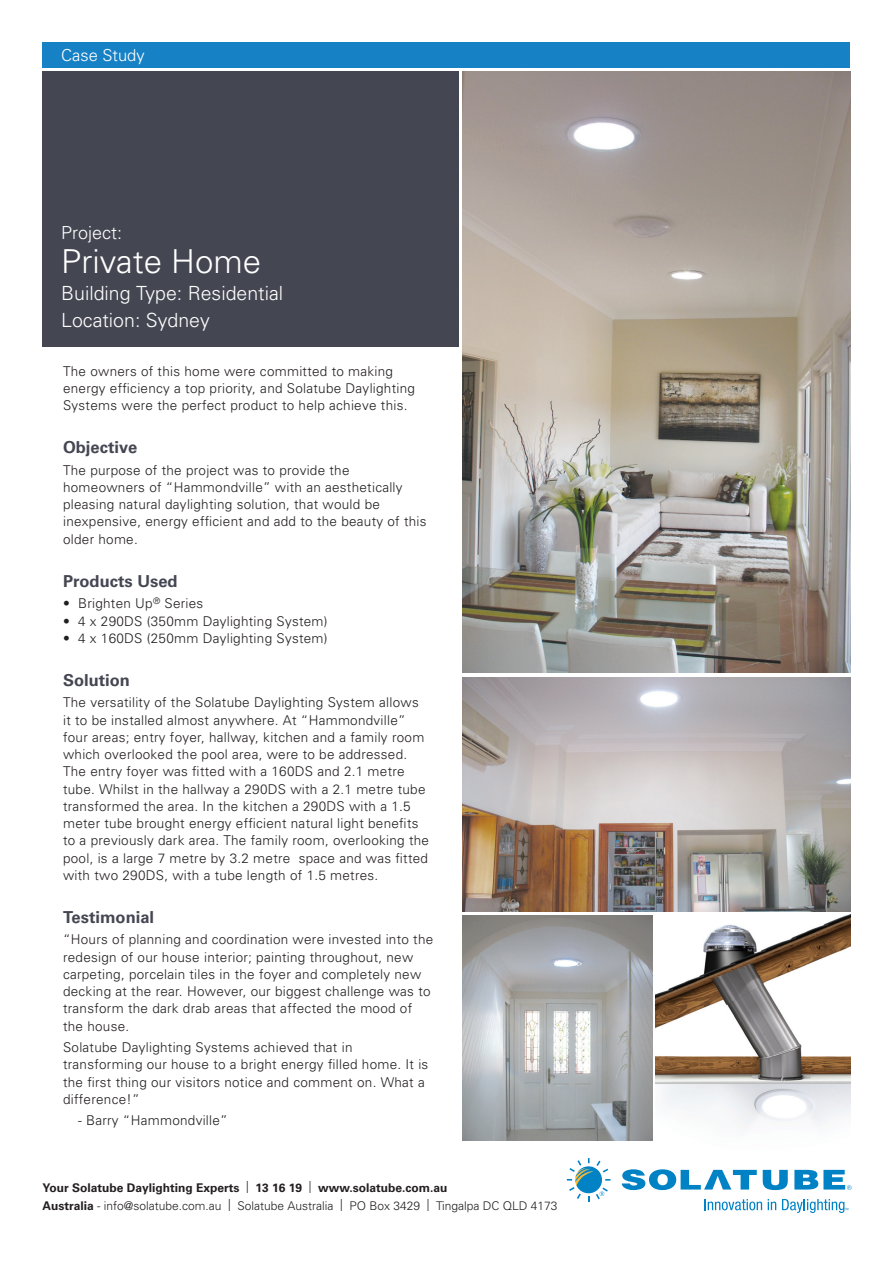
<style>
.page{position:relative;width:893px;height:1263px;background:#fff}
.page>*{position:absolute;margin:0;border:0;box-sizing:border-box;transform-origin:0 0}
.t1{font:300 33px "Univers";color:#fff}
.t2{font:300 19.5px/27px "Univers";color:#fff}
.t3{font:300 18px "Univers";color:#fff}
.t4{font:700 16.5px "Univers";color:#444652}
.t5{font:300 16.5px "Univers";color:#fff}
.t6{font:300 13.5px/17.2px "Univers";letter-spacing:.02em;color:#231f20}
.t7{font:300 12px/18px "Univers";color:#231f20}
.s1{font-weight:700}
</style>
<div class="page">
<img style="left:656px;top:911px;width:194px;height:295px">
<img style="left:462px;top:915px;width:190px;height:225px">
<div style="left:43px;top:43px;width:807px;height:25px;background:#1681c4"></div>
<div style="left:43px;top:72px;width:416px;height:275px;background:#444652"></div>
<svg style="left:622px;top:1169px;width:135px;height:21px"></svg>
<svg style="left:763px;top:1170px;width:25px;height:20px"></svg>
<svg style="left:567px;top:1158px;width:43px;height:43px"></svg>
<svg style="left:794px;top:1170px;width:57px;height:20px"></svg>
<svg style="left:705px;top:1199px;width:57px;height:11px"></svg>
<svg style="left:768px;top:1199px;width:8px;height:11px"></svg>
<svg style="left:782px;top:1199px;width:66px;height:14px"></svg>
<img style="left:462px;top:72px;width:388px;height:601px">
<img style="left:462px;top:677px;width:388px;height:234px">
<p class="t5" style="left:61px;top:45px;width:85px">Case Study</p>
<h3 class="t3" style="left:61px;top:222px;width:63px">Project:</h3>
<h1 class="t1" style="left:61px;top:242px;width:201px">Private Home</h1>
<h2 class="t2" style="left:61px;top:280px;width:223px">Building Type: Residential<br>Location: Sydney</h2>
<p class="t6" style="left:63px;top:362px;width:353px">The owners of this home were committed to making energy efficiency a top priority, and Solatube Daylighting<br>Systems were the perfect product to help achieve this.</p>
<p class="t4" style="left:63px;top:438px;width:76px">Objective</p>
<p class="t6" style="left:63px;top:461px;width:365px">The purpose of the project was to provide the homeowners of “Hammondville” with an aesthetically pleasing natural daylighting solution, that would be inexpensive, energy efficient and add to the beauty of this older home.</p>
<p class="t4" style="left:63px;top:571px;width:116px">Products Used</p>
<p class="t6" style="left:63px;top:595px;width:142px">• Brighten Up<sup>®</sup> Series</p>
<p class="t6" style="left:63px;top:612px;width:266px">• 4 x 290DS (350mm Daylighting System)</p>
<p class="t6" style="left:63px;top:629px;width:266px">• 4 x 160DS (250mm Daylighting System)</p>
<p class="t4" style="left:63px;top:670px;width:68px">Solution</p>
<p class="t6" style="left:63px;top:694px;width:368px">The versatility of the Solatube Daylighting System allows it to be installed almost anywhere. At “Hammondville” four areas; entry foyer, hallway, kitchen and a family room which overlooked the pool area, were to be addressed.<br>The entry foyer was fitted with a 160DS and 2.1 metre tube. Whilst in the hallway a 290DS with a 2.1 metre tube transformed the area. In the kitchen a 290DS with a 1.5 meter tube brought energy efficient natural light benefits to a previously dark area. The family room, overlooking the pool, is a large 7 metre by 3.2 metre space and was fitted with two 290DS, with a tube length of 1.5 metres.</p>
<p class="t4" style="left:63px;top:907px;width:93px">Testimonial</p>
<p class="t6" style="left:63px;top:931px;width:372px">“Hours of planning and coordination were invested into the redesign of our house interior; painting throughout, new carpeting, porcelain tiles in the foyer and completely new decking at the rear. However, our biggest challenge was to transform the dark drab areas that affected the mood of the house.</p>
<p class="t6" style="left:63px;top:1039px;width:367px">Solatube Daylighting Systems achieved that in transforming our house to a bright energy filled home. It is the first thing our visitors notice and comment on. What a difference!”</p>
<p class="t6" style="left:78px;top:1112px;width:151px">- Barry “Hammondville”</p>
<p class="t7" style="left:43px;top:1178px;width:516px"><span class="s1">Your Solatube Daylighting Experts</span> | <span class="s1">13 16 19</span> | <span class="s1">www.solatube.com.au<br>Australia</span> - info@solatube.com.au | Solatube Australia | PO Box 3429 | Tingalpa DC QLD 4173</p>
</div>
